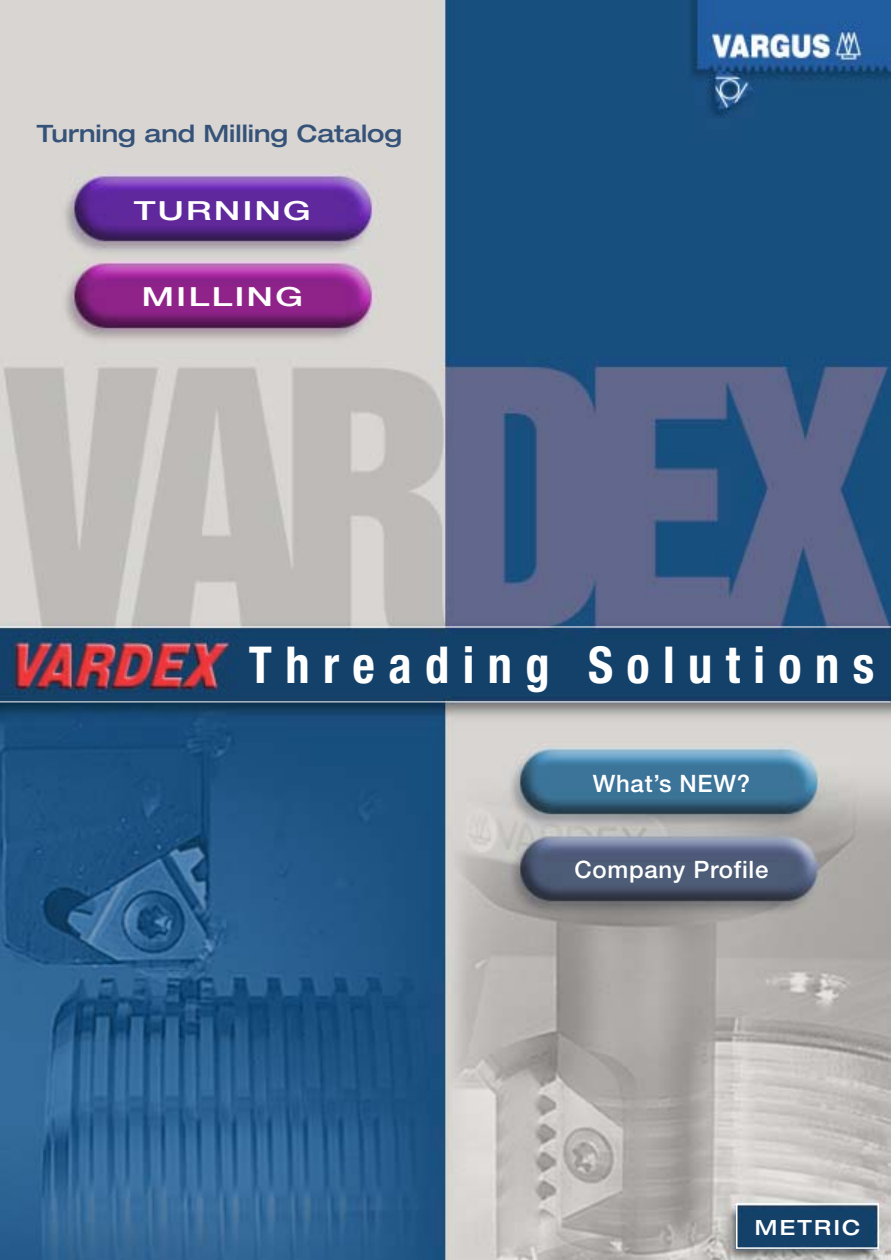
<style>
.page{position:relative;width:891px;height:1260px;background:#fff}
.page>*{position:absolute;margin:0;border:0;box-sizing:border-box;transform-origin:0 0}
.t1{font:700 condensed 51px "Helvetica Neue";letter-spacing:.275em;color:#fff;scale:.95 1}
.t2{font:500 26.4px "Helvetica Neue";letter-spacing:.05em;color:#fff;scale:1.4 1}
.t3{font:500 expanded 24px "Helvetica Neue";color:#355278}
.t4{font:500 24px "Helvetica Neue";letter-spacing:.03em;color:#fff}
.t5{font:500 expanded 21px "Helvetica Neue";letter-spacing:.11em;color:#fff}
</style>
<div class="page">
<img style="left:0;top:0;width:890px;height:1260px">
<hr style="left:0;top:701px;width:890px;height:1px;background:#fff">
<hr style="left:0;top:626px;width:890px;height:1px;background:#fff">
<div style="left:736px;top:1203px;width:143px;height:45px;border:1px solid #fff"></div>
<p class="t3" style="left:37px;top:125px;width:367px">Turning and Milling Catalog</p>
<p class="t2" style="left:134px;top:201px;width:128px">TURNING</p>
<p class="t2" style="left:142px;top:287px;width:117px">MILLING</p>
<h1 class="t1" style="left:249px;top:646px;width:660px">Threading Solutions</h1>
<p class="t4" style="left:592px;top:775px;width:159px">What’s NEW?</p>
<p class="t4" style="left:574px;top:861px;width:195px">Company Profile</p>
<p class="t5" style="left:754px;top:1219px;width:107px">METRIC</p>
</div>
